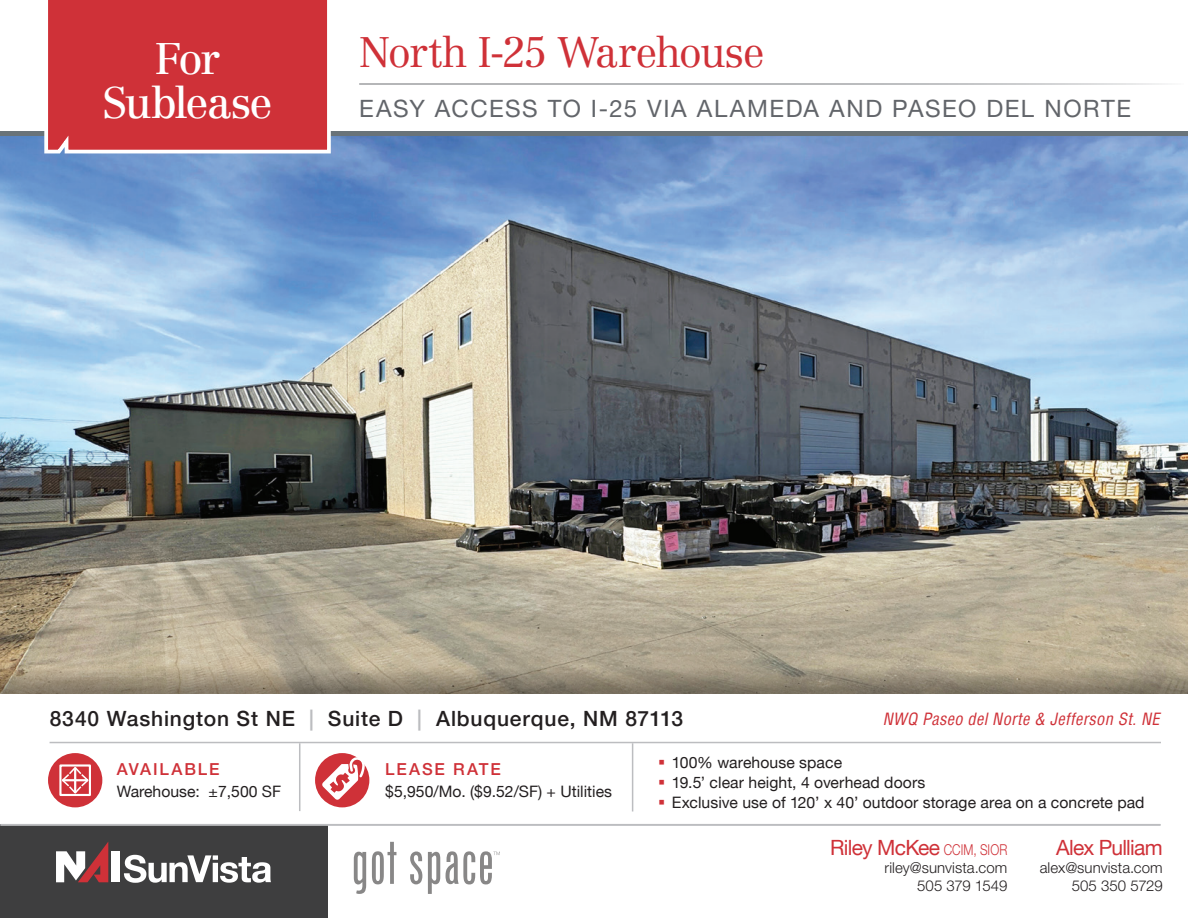
<style>
.page{position:relative;width:1188px;height:918px;background:#fff}
.page>*{position:absolute;margin:0;border:0;box-sizing:border-box;transform-origin:0 0}
.t1{font:43.5px/43.5px "Centennial LT Std";letter-spacing:-.05em;color:#fff;text-align:center}
.t2{font:300 42px "Centennial LT Std";letter-spacing:-.045em;color:#cf3138}
.t3{font:24px "Helvetica Neue LT Std";letter-spacing:.065em;color:#62656a}
.t4{font:500 21px "Helvetica Neue LT";letter-spacing:.04em;color:#231f20}
.t5{font:21px "Helvetica Neue LT";letter-spacing:-.03em;color:#cf3138}
.t6{font:italic condensed 16.5px "Helvetica";color:#cf3138}
.t7{font:500 16.5px "Helvetica Neue LT";letter-spacing:.11em;color:#cf3138}
.t8{font:15.75px/20.1px "Helvetica Neue LT";letter-spacing:.005em;color:#231f20}
.t9{font:300 15px/18px "Helvetica Neue LT Std";letter-spacing:.005em;color:#231f20;text-align:right}
.s1{color:#bcbdc0}
.s2{font-family:"Helvetica Neue LT Std";font-weight:300;font-size:15px}
</style>
<div class="page">
<img style="left:0;top:136px;width:1188px;height:531px">
<svg style="left:0;top:667px;width:1188px;height:27px;background:#958b77"></svg>
<div style="left:0;top:825px;width:327px;height:93px;background:#3e3e3f"></div>
<div style="left:111px;top:851px;width:8px;height:31px;background:#fff"></div>
<svg style="left:56px;top:842px;width:52px;height:40px"></svg>
<svg style="left:124px;top:855px;width:147px;height:28px"></svg>
<svg style="left:354px;top:842px;width:146px;height:52px"></svg>
<hr style="left:1px;top:824px;width:1159px;height:2px;background:#bcbdc0">
<div style="left:0;top:131px;width:1188px;height:5px;background:#697379"></div>
<svg style="left:42px;top:0;width:291px;height:155px;background:#d03f46"></svg>
<hr style="left:359px;top:83px;width:825px;height:2px;background:#9d9fa2">
<hr style="left:50px;top:742px;width:1111px;height:1px;background:#bcbdc0">
<hr style="left:299px;top:743px;width:1px;height:68px;background:#bcbdc0">
<hr style="left:632px;top:743px;width:1px;height:68px;background:#bcbdc0">
<div style="left:315px;top:753px;width:54px;height:54px;background:#cf3138;border-radius:50%"></div>
<svg style="left:322px;top:757px;width:43px;height:43px"></svg>
<div style="left:48px;top:753px;width:54px;height:54px;background:#cf3138;border-radius:50%"></div>
<svg style="left:62px;top:767px;width:26px;height:26px"></svg>
<div style="left:59px;top:764px;width:32px;height:32px;border:2px solid #fff"></div>
<h1 class="t1" style="left:102px;top:37px;width:172px">For<br>Sublease</h1>
<h2 class="t2" style="left:359px;top:27px;width:407px">North I-25 Warehouse</h2>
<h3 class="t3" style="left:359px;top:94px;width:774px">EASY ACCESS TO I-25 VIA ALAMEDA AND PASEO DEL NORTE</h3>
<h3 class="t4" style="left:50px;top:706px;width:635px">8340 Washington St NE <span class="s1">|</span> Suite D <span class="s1">|</span> Albuquerque, NM 87113</h3>
<p class="t8" style="left:672px;top:752px;width:474px">100% warehouse space<br>19.5’ clear height, 4 overhead doors<br>Exclusive use of 120’ x 40’ outdoor storage area on a concrete pad</p>
<p class="t6" style="left:883px;top:708px;width:283px">NWQ Paseo delNorte &amp; Jefferson St.NE</p>
<p class="t7" style="left:385px;top:759px;width:117px">LEASE RATE</p>
<p class="t8" style="left:385px;top:781px;width:228px">$5,950/Mo. ($9.52/SF) + Utilities</p>
<p class="t7" style="left:117px;top:759px;width:104px">AVAILABLE</p>
<p class="t8" style="left:117px;top:781px;width:166px">Warehouse: ±7,500 SF</p>
<h3 class="t5" style="left:830px;top:835px;width:179px">Riley McKee <span class="s2">CCIM, SIOR</span></h3>
<p class="t9" style="left:885px;top:858px;width:124px">riley@sunvista.com<br>505 379 1549</p>
<h3 class="t5" style="left:1056px;top:835px;width:108px">Alex Pulliam</h3>
<p class="t9" style="left:1040px;top:858px;width:125px">alex@sunvista.com<br>505 350 5729</p>
</div>
